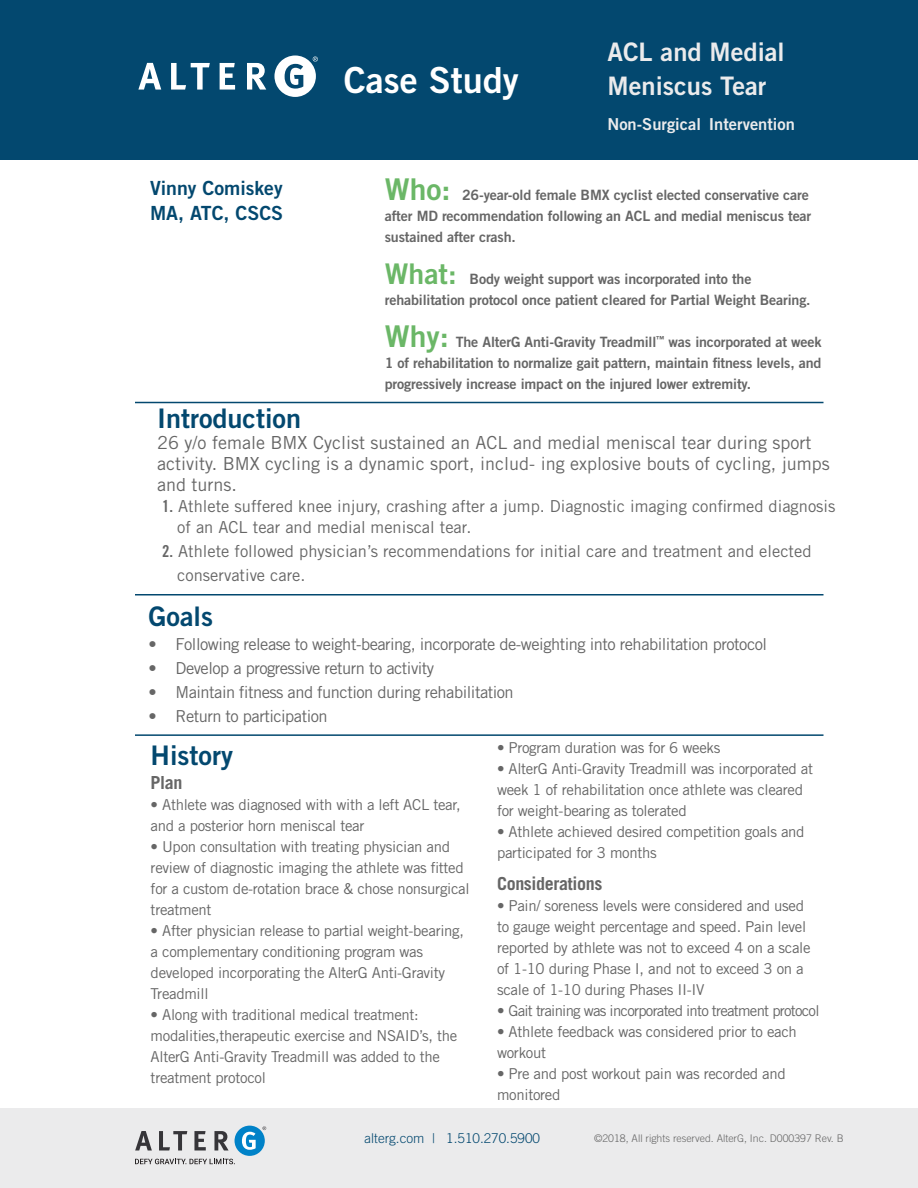
<style>
.page{position:relative;width:918px;height:1188px;background:#fff}
.page>*{position:absolute;margin:0;border:0;box-sizing:border-box;transform-origin:0 0}
.t1{font:36px "Trade Gothic LT Std Bd 2";color:#fff}
.t2{font:27px "Trade Gothic LT Std Bd 2";color:#03486f}
.t3{font:25.5px/34.5px "Trade Gothic LT Std Bd 2";color:#ebebec}
.t4{font:19.5px/25.5px "Trade Gothic LT Std Bd 2";color:#03486f}
.t5{font:18px/21px "Trade Gothic LT Std";color:#666}
.t6{font:700 18px "Trade Gothic LT Std";letter-spacing:-.02em;color:#666}
.t7{font:16.5px/21px "Trade Gothic LT Std";color:#666}
.t8{font:16.5px "Trade Gothic LT Std";letter-spacing:-.03em;color:#666}
.t9{font:16.5px "Trade Gothic LT Std Bd 2";color:#ebebec}
.t10{font:15px/21px "Trade Gothic LT Std";letter-spacing:-.02em;color:#666}
.t11{font:15px "Trade Gothic LT Std";letter-spacing:-.05em;color:#666}
.t12{font:14.25px/21px "Trade Gothic LT Std Bd 2";letter-spacing:-.01em;color:#666}
.t13{font:300 13.5px "Trade Gothic LT Std";color:#03486f}
.t14{font:300 10.5px "Trade Gothic LT Std";color:#666}
.s1{font-size:30px;color:#6bb767}
.s2{font-size:28.5px;color:#6bb767}
.s3{font-family:"Trade Gothic LT Std Bd Cn 20"}
</style>
<div class="page">
<div style="left:0;top:1108px;width:918px;height:80px;background:#ebebec"></div>
<svg style="left:135px;top:1131px;width:17px;height:19px"></svg>
<svg style="left:159px;top:1131px;width:28px;height:19px"></svg>
<svg style="left:194px;top:1131px;width:12px;height:19px"></svg>
<svg style="left:214px;top:1131px;width:15px;height:19px"></svg>
<div style="left:235px;top:1126px;width:30px;height:30px;background:#0082c8;border-radius:50%"></div>
<svg style="left:262px;top:1126px;width:4px;height:4px"></svg>
<svg style="left:242px;top:1132px;width:14px;height:18px"></svg>
<svg style="left:135px;top:1159px;width:100px;height:5px"></svg>
<div style="left:0;top:0;width:918px;height:159px;background:#03486f"></div>
<hr style="left:135px;top:402px;width:689px;height:1px;background:#03486f">
<hr style="left:135px;top:594px;width:689px;height:2px;background:#03486f">
<hr style="left:135px;top:734px;width:689px;height:2px;background:#03486f">
<svg style="left:138px;top:63px;width:23px;height:27px"></svg>
<svg style="left:171px;top:63px;width:39px;height:27px"></svg>
<svg style="left:220px;top:63px;width:15px;height:27px"></svg>
<svg style="left:247px;top:63px;width:19px;height:27px"></svg>
<svg style="left:274px;top:56px;width:44px;height:41px"></svg>
<h3 class="t4" style="left:150px;top:175px;width:135px">Vinny Comiskey<br>MA, ATC, CSCS</h3>
<h1 class="t1" style="left:344px;top:57px;width:176px">Case Study</h1>
<h3 class="t3" style="left:608px;top:34px;width:179px">ACL and Medial<br>Meniscus Tear</h3>
<p class="t9" style="left:608px;top:114px;width:189px">Non-Surgical Intervention</p>
<p class="t12" style="left:385px;top:184px;width:428px"><span class="s1">Who:</span> 26-year-old female BMX cyclist elected conservative care after MD recommendation following an ACL and medial meniscus tear sustained after crash.</p>
<p class="t12" style="left:385px;top:268px;width:427px"><span class="s2">What:</span> Body weight support was incorporated into the rehabilitation protocol once patient cleared for Partial Weight Bearing.</p>
<p class="t12" style="left:385px;top:331px;width:438px;text-align:justify"><span class="s1">Why:</span> The AlterG Anti-Gravity Treadmill<sup>™</sup> was incorporated at week 1 of rehabilitation to normalize gait pattern, maintain fitness levels, and progressively increase impact on the injured lower extremity.</p>
<h2 class="t2" style="left:157px;top:401px;width:146px">Introduction</h2>
<p class="t5" style="left:157px;top:432px;width:674px">26 y/o female BMX Cyclist sustained an ACL and medial meniscal tear during sport activity. BMX cycling is a dynamic sport, includ- ing explosive bouts of cycling, jumps and turns.</p>
<p class="t7" style="left:177px;top:495px;width:660px;text-indent:-15px"><span class="s3">1.</span> Athlete suffered knee injury, crashing after a jump. Diagnostic imaging confirmed diagnosis of an ACL tear and medial meniscal tear.</p>
<p class="t7" style="left:177px;top:539px;width:636px;line-height:24px;text-indent:-15px"><span class="s3">2.</span> Athlete followed physician’s recommendations for initial care and treatment and elected conservative care.</p>
<h2 class="t2" style="left:148px;top:600px;width:66px">Goals</h2>
<p class="t8" style="left:148px;top:635px;width:620px">• Following release to weight-bearing, incorporate de-weighting into rehabilitation protocol</p>
<p class="t8" style="left:148px;top:659px;width:287px">• Develop a progressive return to activity</p>
<p class="t8" style="left:148px;top:683px;width:367px">• Maintain fitness and function during rehabilitation</p>
<p class="t8" style="left:148px;top:707px;width:181px">• Return to participation</p>
<h2 class="t2" style="left:151px;top:739px;width:84px">History</h2>
<p class="t6" style="left:151px;top:772px;width:33px">Plan</p>
<p class="t10" style="left:151px;top:794px;width:312px">• Athlete was diagnosed with with a left ACL tear, and a posterior horn meniscal tear</p>
<p class="t10" style="left:151px;top:836px;width:320px">• Upon consultation with treating physician and review of diagnostic imaging the athlete was fitted for a custom de-rotation brace &amp; chose nonsurgical treatment</p>
<p class="t10" style="left:151px;top:920px;width:315px">• After physician release to partial weight-bearing, a complementary conditioning program was developed incorporating the AlterG Anti-Gravity Treadmill</p>
<p class="t10" style="left:151px;top:1004px;width:308px">• Along with traditional medical treatment: modalities,therapeutic exercise and NSAID’s, the AlterG Anti-Gravity Treadmill was added to the treatment protocol</p>
<p class="t10" style="left:497px;top:737px;width:225px">• Program duration was for 6 weeks</p>
<p class="t10" style="left:497px;top:758px;width:318px">• AlterG Anti-Gravity Treadmill was incorporated at week 1 of rehabilitation once athlete was cleared for weight-bearing as tolerated</p>
<p class="t10" style="left:497px;top:821px;width:309px">• Athlete achieved desired competition goals and participated for 3 months</p>
<p class="t6" style="left:497px;top:872px;width:107px">Considerations</p>
<p class="t10" style="left:497px;top:895px;width:315px">• Pain/ soreness levels were considered and used to gauge weight percentage and speed. Pain level reported by athlete was not to exceed 4 on a scale of 1-10 during Phase I, and not to exceed 3 on a scale of 1-10 during Phases II-IV</p>
<p class="t11" style="left:497px;top:1001px;width:324px">• Gait training was incorporated into treatment protocol</p>
<p class="t10" style="left:497px;top:1021px;width:301px">• Athlete feedback was considered prior to each workout</p>
<p class="t10" style="left:497px;top:1063px;width:290px">• Pre and post workout pain was recorded and monitored</p>
<p class="t13" style="left:364px;top:1131px;width:177px">alterg.com | 1.510.270.5900</p>
<p class="t14" style="left:594px;top:1132px;width:251px">©2018, All rights reserved. AlterG, Inc. D000397 Rev. B</p>
</div>
